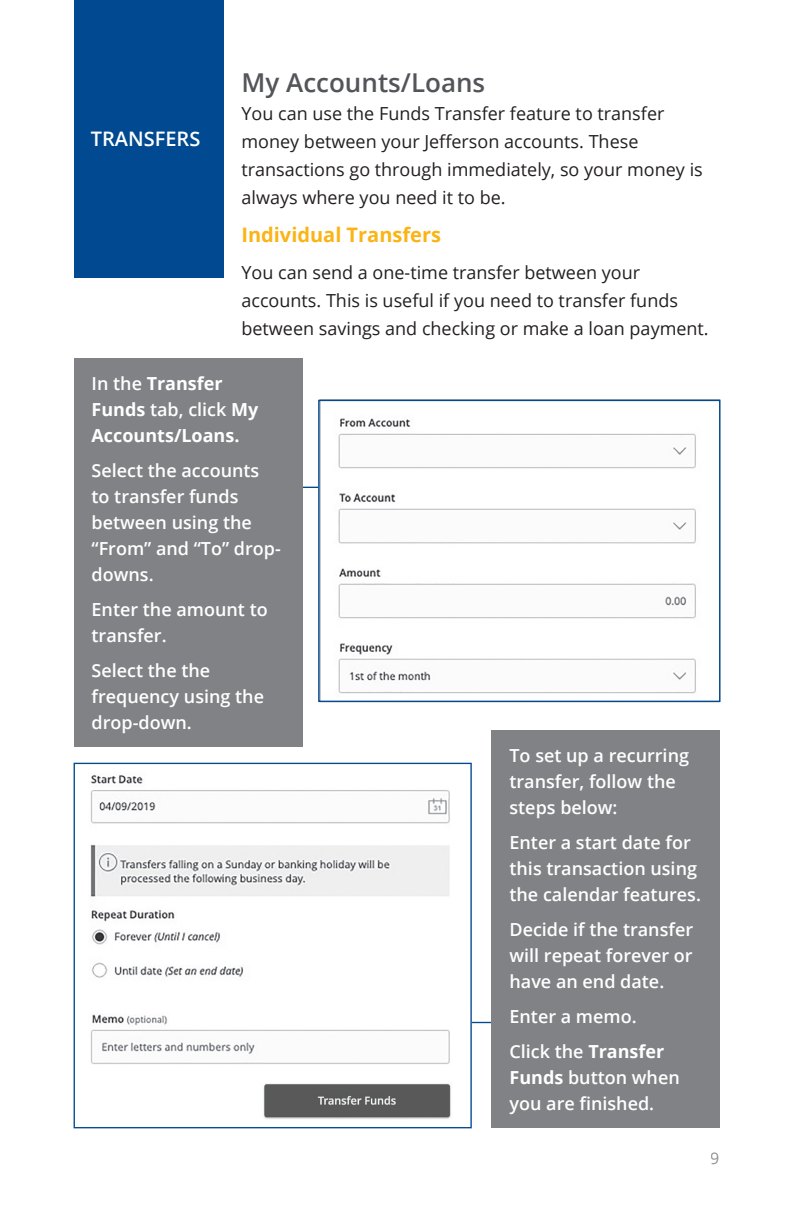
<style>
.page{position:relative;width:792px;height:1224px;background:#fff}
.page>*{position:absolute;margin:0;border:0;box-sizing:border-box;transform-origin:0 0}
.PAGE_DESCRIPTORS{font:600 26px "Open Sans";color:#54555a}
.Subheader{font:700 20px "Open Sans";color:#fbb416}
.CHAPTER_TITLES{font:600 20px "Open Sans";color:#fff}
.Bubble_Box{font:600 18px/26px "Open Sans";color:#fff}
.BODY_TEXT{font:18px/28px "Open Sans";color:#231f20}
.Bubble_Box-2{font:700 18px/26px "Open Sans";color:#fff}
.t1{font:16px "Open Sans";color:#231f20}
.s1{font-weight:600}
.s2{font-weight:700}
</style>
<div class="page">
<div style="left:74px;top:0;width:149px;height:278px;background:#014990"></div>
<img style="left:338px;top:418px;width:358px;height:276px">
<div style="left:318px;top:400px;width:402px;height:302px;border:1px solid #014990"></div>
<svg style="left:303px;top:487px;width:15px;height:1px"></svg>
<div style="left:74px;top:358px;width:229px;height:389px;background:#808285"></div>
<img style="left:90px;top:774px;width:360px;height:290px">
<img style="left:263px;top:1083px;width:188px;height:36px">
<div style="left:74px;top:763px;width:398px;height:365px;border:1px solid #014990"></div>
<svg style="left:472px;top:1022px;width:19px;height:1px"></svg>
<div style="left:491px;top:731px;width:229px;height:397px;background:#808285"></div>
<p class="PAGE_DESCRIPTORS" style="left:241px;top:65px;width:245px">My Accounts/Loans</p>
<p class="BODY_TEXT" style="left:241px;top:99px;width:463px">You can use the Funds Transfer feature to transfer money between your Jefferson accounts. These transactions go through immediately, so your money is always where you need it to be.</p>
<p class="Subheader" style="left:241px;top:221px;width:201px">Individual Transfers</p>
<p class="BODY_TEXT" style="left:241px;top:258px;width:469px">You can send a one-time transfer between your accounts. This is useful if you need to transfer funds between savings and checking or make a loan payment.</p>
<p class="Bubble_Box-2" style="left:92px;top:370px;width:168px"><span class="s1">In the</span> Transfer<br>Funds <span class="s1">tab, click</span> My<br>Accounts/Loans.</p>
<p class="Bubble_Box" style="left:92px;top:457px;width:191px">Select the accounts to transfer funds between using the “From” and “To” drop&shy;downs.</p>
<p class="Bubble_Box" style="left:92px;top:596px;width:178px">Enter the amount to transfer.</p>
<p class="Bubble_Box" style="left:92px;top:657px;width:174px">Select the the frequency using the drop-down.</p>
<p class="Bubble_Box" style="left:509px;top:742px;width:181px">To set up a recurring transfer, follow the steps below:</p>
<p class="Bubble_Box" style="left:509px;top:829px;width:193px">Enter a start date for this transaction using the calendar features.</p>
<p class="Bubble_Box" style="left:509px;top:916px;width:185px;text-align:justify">Decide if the transfer will repeat forever or have an end date.</p>
<p class="Bubble_Box" style="left:509px;top:1003px;width:129px">Enter a memo.</p>
<p class="Bubble_Box" style="left:509px;top:1038px;width:172px">Click the <span class="s2">Transfer<br>Funds</span> button when you are finished.</p>
<p class="CHAPTER_TITLES" style="left:91px;top:126px;width:111px">TRANSFERS</p>
<p class="t1" style="left:711px;top:1147px;width:11px">9</p>
</div>
